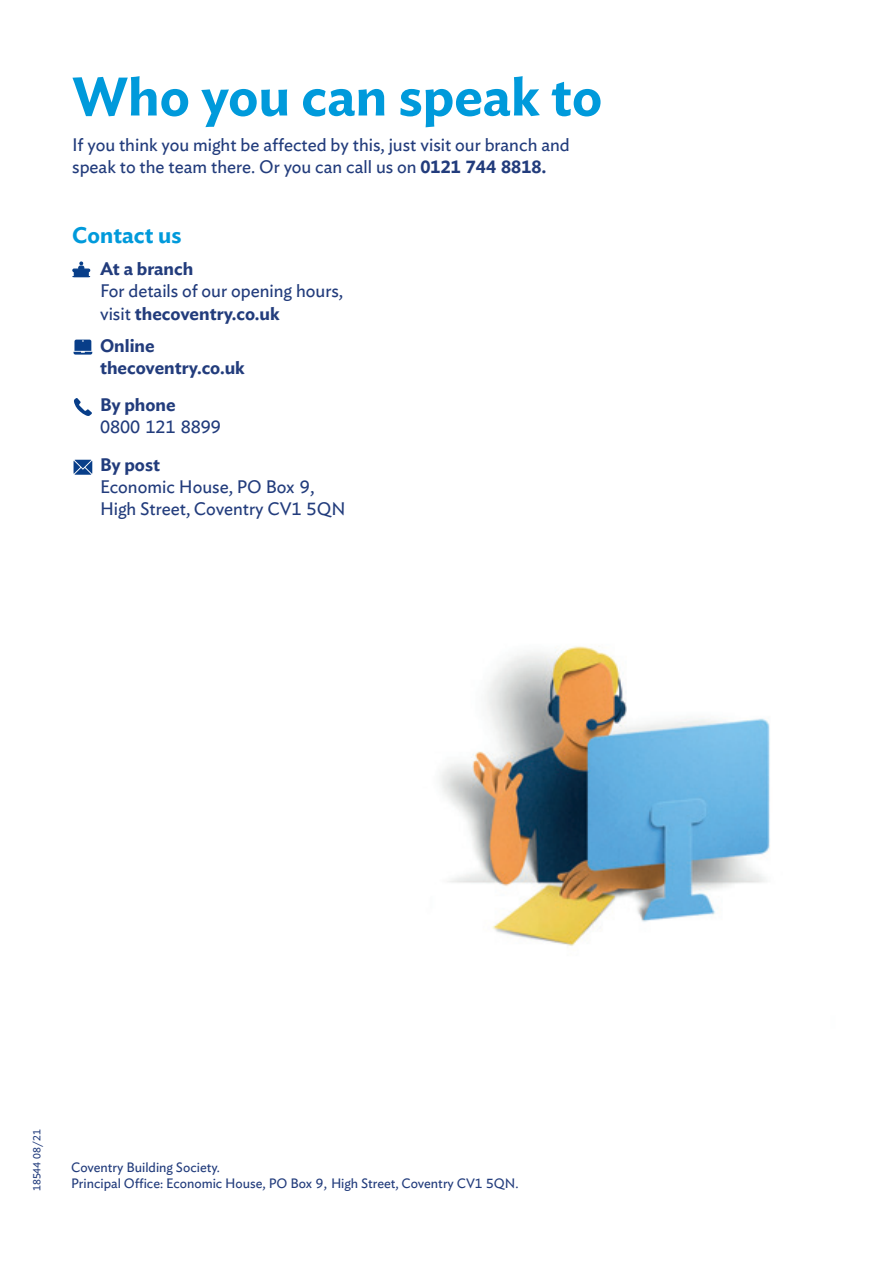
<style>
.page{position:relative;width:893px;height:1263px;background:#fff}
.page>*{position:absolute;margin:0;border:0;box-sizing:border-box;transform-origin:0 0}
.Header_2_-_semi_bold{font:600 54px "Ideal Sans";color:#009adb}
.Header_5_-_semi_bold{font:600 22.5px "Ideal Sans";color:#009adb}
.Body_copy_12pt_-_boo{font:18px/22.5px "Ideal Sans";color:#223c7c}
.Body_copy_12pt_-_sem{font:600 18px "Ideal Sans";color:#223c7c}
.Small_print_9pt_-_bo{font:13.5px/16.5px "Ideal Sans";color:#223c7c}
.Small_print_stock_co{font:10.5px "Ideal Sans";color:#223c7c}
.s1{font-weight:600}
</style>
<div class="page">
<img style="left:440px;top:646px;width:330px;height:300px">
<svg style="left:78px;top:261px;width:7px;height:7px"></svg>
<div style="left:72px;top:268px;width:18px;height:4px;border:1px solid #083e89"></div>
<div style="left:74px;top:271px;width:15px;height:6px;background:#083e89"></div>
<svg style="left:74px;top:340px;width:18px;height:15px"></svg>
<svg style="left:74px;top:398px;width:18px;height:18px"></svg>
<svg style="left:74px;top:460px;width:18px;height:15px"></svg>
<p class="Header_2_-_semi_bold" style="left:72px;top:54px;width:531px">Who you can speak to</p>
<p class="Body_copy_12pt_-_boo" style="left:72px;top:132px;width:499px">If you think you might be affected by this, just visit our branch and speak to the team there. Or you can call us on <span class="s1">0121 744 8818.</span></p>
<p class="Header_5_-_semi_bold" style="left:72px;top:217px;width:111px">Contact us</p>
<p class="Body_copy_12pt_-_sem" style="left:100px;top:255px;width:95px">At a branch</p>
<p class="Body_copy_12pt_-_boo" style="left:100px;top:278px;width:245px">For details of our opening hours, visit <span class="s1">thecoventry.co.uk</span></p>
<p class="Body_copy_12pt_-_sem" style="left:100px;top:331px;width:56px">Online</p>
<p class="Body_copy_12pt_-_sem" style="left:100px;top:353px;width:146px">thecoventry.co.uk</p>
<p class="Body_copy_12pt_-_sem" style="left:100px;top:391px;width:77px">By phone</p>
<p class="Body_copy_12pt_-_boo" style="left:100px;top:414px;width:122px">0800 121 8899</p>
<p class="Body_copy_12pt_-_sem" style="left:100px;top:450px;width:62px">By post</p>
<p class="Body_copy_12pt_-_boo" style="left:100px;top:474px;width:247px">Economic House, PO Box 9,<br>High Street, Coventry CV1 5QN</p>
<p class="Small_print_stock_co" style="left:29px;top:1191px;width:63px;rotate:-90deg">18544 08/21</p>
<p class="Small_print_9pt_-_bo" style="left:71px;top:1157px;width:449px">Coventry Building Society.<br>Principal Office: Economic House, PO Box 9, High Street, Coventry CV1 5QN.</p>
</div>
